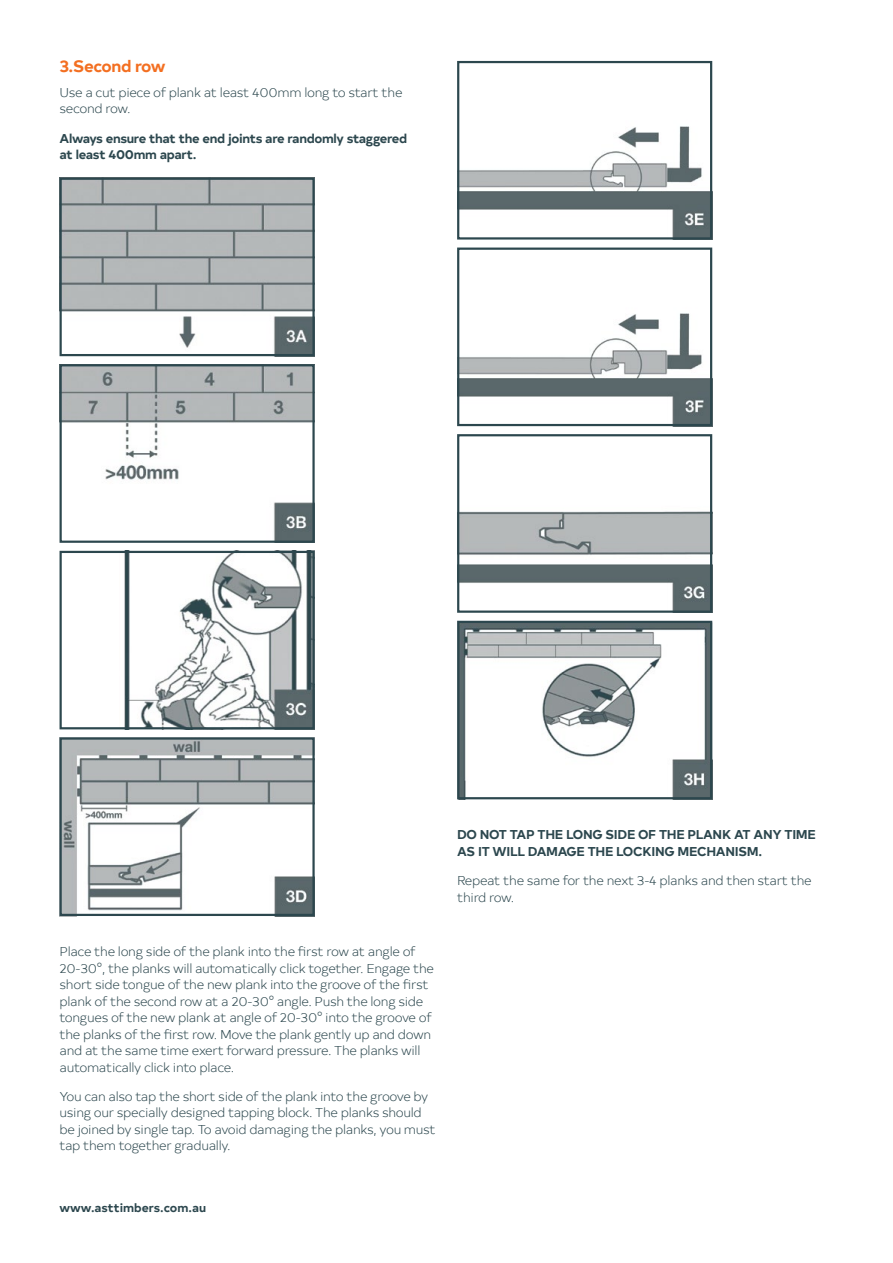
<style>
.page{position:relative;width:893px;height:1263px;background:#fff}
.page>*{position:absolute;margin:0;border:0;box-sizing:border-box;transform-origin:0 0}
.t1{font:700 16.5px "Typold";letter-spacing:-.025em;color:#f36f21}
.t2{font:300 12.75px/16.5px "Typold";letter-spacing:-.025em;color:#2c474e}
.t3{font:700 12.75px/16.5px "Typold";letter-spacing:-.025em;color:#2c474e}
.t4{font:700 12px "Typold";color:#2c474e}
</style>
<div class="page">
<img style="left:63px;top:181px;width:249px;height:172px">
<div style="left:60px;top:178px;width:255px;height:178px;border:2px solid #2c474e"></div>
<img style="left:63px;top:367px;width:249px;height:173px">
<div style="left:60px;top:364px;width:255px;height:179px;border:2px solid #2c474e"></div>
<img style="left:124px;top:554px;width:188px;height:172px">
<div style="left:60px;top:551px;width:255px;height:178px;border:2px solid #2c474e"></div>
<img style="left:63px;top:740px;width:249px;height:173px">
<div style="left:60px;top:737px;width:255px;height:179px;border:2px solid #2c474e"></div>
<img style="left:460px;top:126px;width:249px;height:111px">
<div style="left:457px;top:61px;width:255px;height:179px;border:2px solid #2c474e"></div>
<img style="left:460px;top:313px;width:249px;height:110px">
<div style="left:457px;top:248px;width:255px;height:178px;border:2px solid #2c474e"></div>
<img style="left:460px;top:511px;width:249px;height:99px">
<div style="left:457px;top:434px;width:255px;height:179px;border:2px solid #2c474e"></div>
<img style="left:460px;top:624px;width:249px;height:172px">
<div style="left:457px;top:621px;width:255px;height:178px;border:2px solid #2c474e"></div>
<p class="t1" style="left:60px;top:52px;width:107px">3.Second row</p>
<p class="t2" style="left:60px;top:83px;width:345px">Use a cut piece of plank at least 400mm long to start the second row.</p>
<p class="t3" style="left:60px;top:129px;width:349px">Always ensure that the end joints are randomly staggered at least 400mm apart.</p>
<p class="t2" style="left:60px;top:942px;width:376px">Place the long side of the plank into the first row at angle of 20-30°, the planks will automatically click together. Engage the short side tongue of the new plank into the groove of the first plank of the second row at a 20-30° angle. Push the long side tongues of the new plank at angle of 20-30° into the groove of the planks of the first row. Move the plank gently up and down and at the same time exert forward pressure. The planks will automatically click into place.</p>
<p class="t2" style="left:60px;top:1087px;width:378px">You can also tap the short side of the plank into the groove by using our specially designed tapping block. The planks should be joined by single tap. To avoid damaging the planks, you must tap them together gradually.</p>
<p class="t4" style="left:60px;top:1198px;width:148px">www.asttimbers.com.au</p>
<p class="t3" style="left:457px;top:825px;width:360px">DO NOT TAP THE LONG SIDE OF THE PLANK AT ANY TIME<br>AS IT WILL DAMAGE THE LOCKING MECHANISM.</p>
<p class="t2" style="left:457px;top:871px;width:356px">Repeat the same for the next 3-4 planks and then start the third row.</p>
</div>
